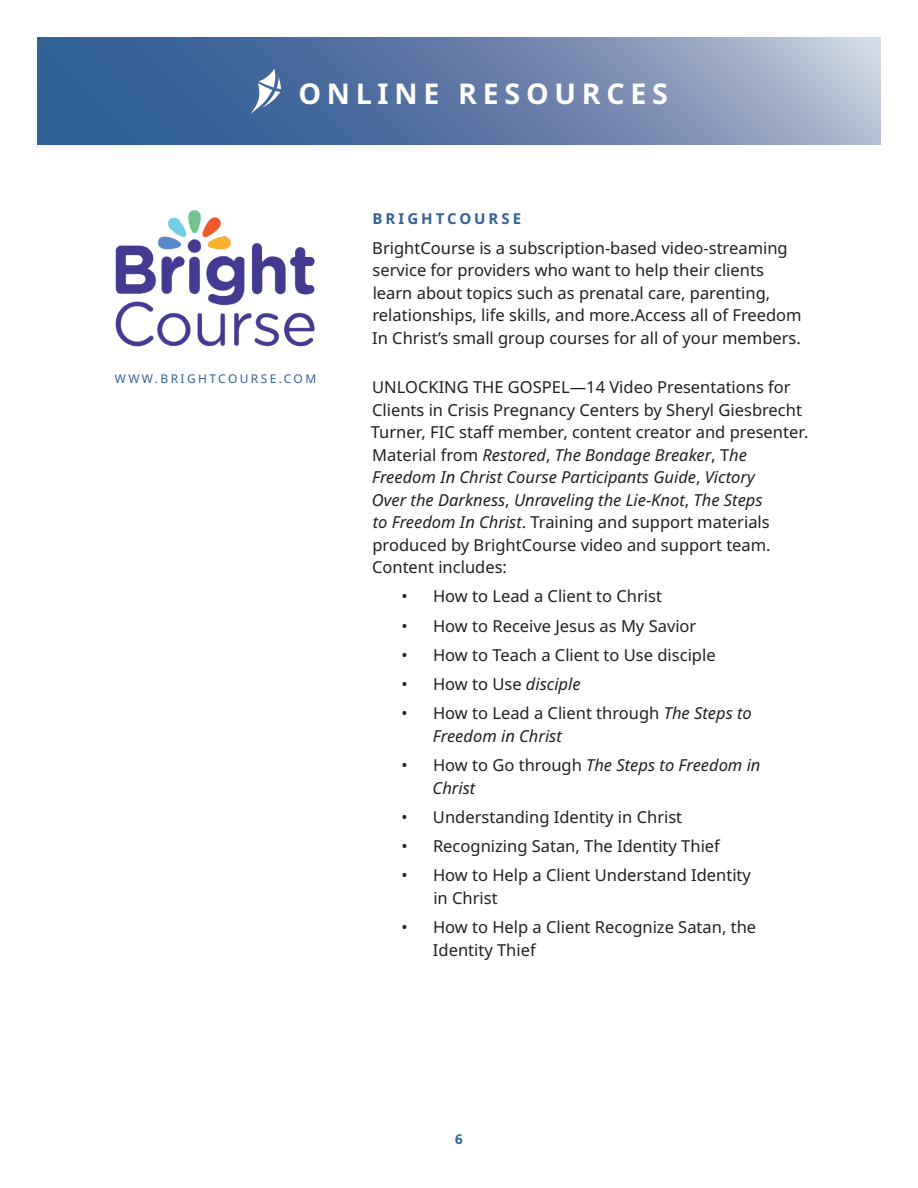
<style>
.page{position:relative;width:918px;height:1188px;background:#fff}
.page>*{position:absolute;margin:0;border:0;box-sizing:border-box;transform-origin:0 0}
.t1{font:700 28.65px "Noto Sans";letter-spacing:.2em;color:#fff}
.t2{font:16.5px/22.5px "Noto Sans";color:#231f20}
.t3{font:italic 16.5px/22.5px "Noto Sans";color:#231f20}
.t4{font:700 15px "Noto Sans";letter-spacing:.2em;color:#346196}
.t5{font:700 13.5px "Noto Sans";color:#346196}
.t6{font:12px "Noto Sans";letter-spacing:.2em;color:#346196}
.s1{font-style:italic}
.s2{font-style:normal}
</style>
<div class="page">
<img style="left:115px;top:210px;width:200px;height:137px">
<svg style="left:38px;top:38px;width:842px;height:107px;background:#6682ab"></svg>
<svg style="left:250px;top:68px;width:31px;height:46px"></svg>
<p class="t1" style="left:298px;top:73px;width:371px">ONLINE RESOURCES</p>
<p class="t6" style="left:115px;top:370px;width:203px">WWW.BRIGHTCOURSE.COM</p>
<p class="t4" style="left:373px;top:208px;width:150px">BRIGHTCOURSE</p>
<p class="t2" style="left:372px;top:237px;width:431px">BrightCourse is a subscription-based video-streaming service for providers who want to help their clients learn about topics such as prenatal care, parenting, relationships, life skills, and more.Access all of Freedom In Christ’s small group courses for all of your members.</p>
<p class="t2" style="left:371px;top:376px;width:439px">UNLOCKING THE GOSPEL—14 Video Presentations for Clients in Crisis Pregnancy Centers by Sheryl Giesbrecht Turner, FIC staff member, content creator and presenter.<br>Material from <span class="s1">Restored</span>, <span class="s1">The Bondage Breaker</span>, T<span class="s1">he Freedom In Christ Course Participants Guide</span>, <span class="s1">Victory<br>Over the Darkness</span>, <span class="s1">Unraveling the Lie-Knot</span>, <span class="s1">The Steps<br>to Freedom In Christ</span>. Training and support materials produced by BrightCourse video and support team.<br>Content includes:</p>
<p class="t2" style="left:401px;top:586px;width:262px">• How to Lead a Client to Christ</p>
<p class="t2" style="left:401px;top:615px;width:296px">• How to Receive Jesus as My Savior</p>
<p class="t2" style="left:401px;top:644px;width:316px">• How to Teach a Client to Use disciple</p>
<p class="t2" style="left:401px;top:673px;width:181px">• How to Use <span class="s1">disciple</span></p>
<p class="t3" style="left:433px;top:702px;width:320px;text-indent:-31px"><span class="s2">• How to Lead a Client through</span> The Steps to<br>Freedom in Christ</p>
<p class="t3" style="left:433px;top:754px;width:329px;text-indent:-31px"><span class="s2">• How to Go through</span> The Steps to Freedom in<br>Christ</p>
<p class="t2" style="left:401px;top:806px;width:282px">• Understanding Identity in Christ</p>
<p class="t2" style="left:401px;top:835px;width:320px">• Recognizing Satan, The Identity Thief</p>
<p class="t2" style="left:433px;top:865px;width:319px;text-indent:-32px">• How to Help a Client Understand Identity in Christ</p>
<p class="t2" style="left:433px;top:916px;width:325px;text-indent:-31px">• How to Help a Client Recognize Satan, the<br>Identity Thief</p>
<p class="t5" style="left:455px;top:1129px;width:10px">6</p>
</div>
